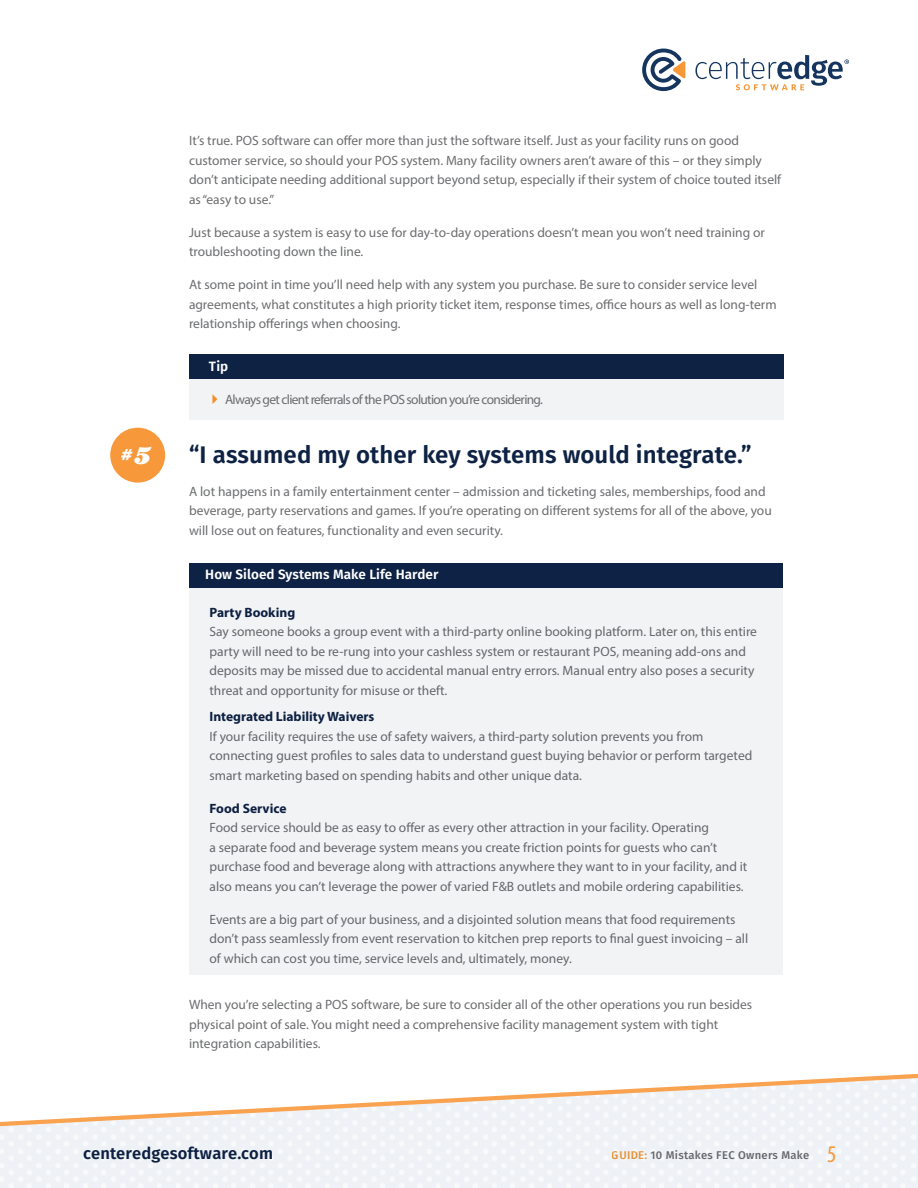
<style>
.page{position:relative;width:918px;height:1188px;background:#fff}
.page>*{position:absolute;margin:0;border:0;box-sizing:border-box;transform-origin:0 0}
.t1{font:600 24px "Fira Sans";letter-spacing:.005em;color:#0e2244}
.t2{font:600 16.5px "Fira Sans";letter-spacing:.01em;color:#0e2244}
.Guide_Title{font:italic 900 15.15px "Century IT Cby BT";color:#fff}
.Body_Copy{font:13.5px/19.5px "Myriad Pro";color:#6c6d70}
.Body_Copy-2{font:13.5px "Myriad Pro";letter-spacing:-.05em;color:#6c6d70}
.t3{font:700 13.5px "Myriad Pro";color:#0e2245}
.t4{font:600 13.5px "Fira Sans";letter-spacing:.005em;color:#fff}
.t5{font:500 11.25px "Fira Sans";letter-spacing:.025em;color:#6c6d70}
.s1{font-size:24.6px}
.s2{color:#f79837}
.s3{font-family:"Myriad Pro";font-weight:400;font-stretch:condensed;font-size:24px;color:#f79837}
</style>
<div class="page">
<svg style="left:642px;top:49px;width:43px;height:42px"></svg>
<svg style="left:695px;top:55px;width:154px;height:35px"></svg>
<svg style="left:0;top:1127px;width:916px;height:61px"></svg>
<svg style="left:0;top:1073px;width:918px;height:54px"></svg>
<div style="left:189px;top:356px;width:594px;height:64px;background:#f2f3f4"></div>
<div style="left:189px;top:354px;width:594px;height:24px;background:#0e2244"></div>
<div style="left:189px;top:565px;width:593px;height:410px;background:#f2f3f4"></div>
<div style="left:189px;top:564px;width:593px;height:24px;background:#0e2245"></div>
<div style="left:110px;top:428px;width:55px;height:55px;background:#f7983a;border-radius:50%"></div>
<p class="Body_Copy" style="left:189px;top:131px;width:594px">It’s true. POS software can offer more than just the software itself. Just as your facility runs on good customer service, so should your POS system. Many facility owners aren’t aware of this – or they simply don’t anticipate needing additional support beyond setup, especially if their system of choice touted itself as “easy to use.”</p>
<p class="Body_Copy" style="left:189px;top:222px;width:577px">Just because a system is easy to use for day-to-day operations doesn’t mean you won’t need training or troubleshooting down the line.</p>
<p class="Body_Copy" style="left:189px;top:275px;width:589px">At some point in time you’ll need help with any system you purchase. Be sure to consider service level agreements, what constitutes a high priority ticket item, response times, office hours as well as long-term relationship offerings when choosing.</p>
<p class="Guide_Title" style="left:121px;top:445px;width:32px">#<span class="s1">5</span></p>
<h2 class="t4" style="left:209px;top:357px;width:21px">Tip</h2>
<p class="Body_Copy-2" style="left:225px;top:391px;width:320px">Always get client referrals of the POS solution you’re considering.</p>
<h2 class="t1" style="left:189px;top:438px;width:564px">“I assumed my other key systems would integrate.”</h2>
<p class="Body_Copy" style="left:189px;top:481px;width:584px">A lot happens in a family entertainment center – admission and ticketing sales, memberships, food and beverage, party reservations and games. If you’re operating on different systems for all of the above, you will lose out on features, functionality and even security.</p>
<h2 class="t4" style="left:205px;top:565px;width:235px">How Siloed Systems Make Life Harder</h2>
<p class="t3" style="left:210px;top:603px;width:87px">Party Booking</p>
<p class="Body_Copy" style="left:210px;top:622px;width:549px">Say someone books a group event with a third-party online booking platform. Later on, this entire party will need to be re-rung into your cashless system or restaurant POS, meaning add-ons and deposits may be missed due to accidental manual entry errors. Manual entry also poses a security threat and opportunity for misuse or theft.</p>
<p class="t3" style="left:210px;top:708px;width:166px">Integrated Liability Waivers</p>
<p class="Body_Copy" style="left:210px;top:726px;width:544px">If your facility requires the use of safety waivers, a third-party solution prevents you from connecting guest profiles to sales data to understand guest buying behavior or perform targeted smart marketing based on spending habits and other unique data.</p>
<p class="t3" style="left:210px;top:799px;width:79px">Food Service</p>
<p class="Body_Copy" style="left:210px;top:818px;width:539px">Food service should be as easy to offer as every other attraction in your facility. Operating<br>a separate food and beverage system means you create friction points for guests who can’t purchase food and beverage along with attractions anywhere they want to in your facility, and it also means you can’t leverage the power of varied F&amp;B outlets and mobile ordering capabilities.</p>
<p class="Body_Copy" style="left:210px;top:909px;width:540px">Events are a big part of your business, and a disjointed solution means that food requirements don’t pass seamlessly from event reservation to kitchen prep reports to final guest invoicing – all of which can cost you time, service levels and, ultimately, money.</p>
<p class="Body_Copy" style="left:189px;top:995px;width:565px">When you’re selecting a POS software, be sure to consider all of the other operations you run besides physical point of sale. You might need a comprehensive facility management system with tight integration capabilities.</p>
<p class="t2" style="left:83px;top:1141px;width:191px">centeredgesoftware.com</p>
<p class="t5" style="left:612px;top:1147px;width:226px"><span class="s2">GUIDE:</span> 10 Mistakes FEC Owners Make <span class="s3">5</span></p>
</div>
